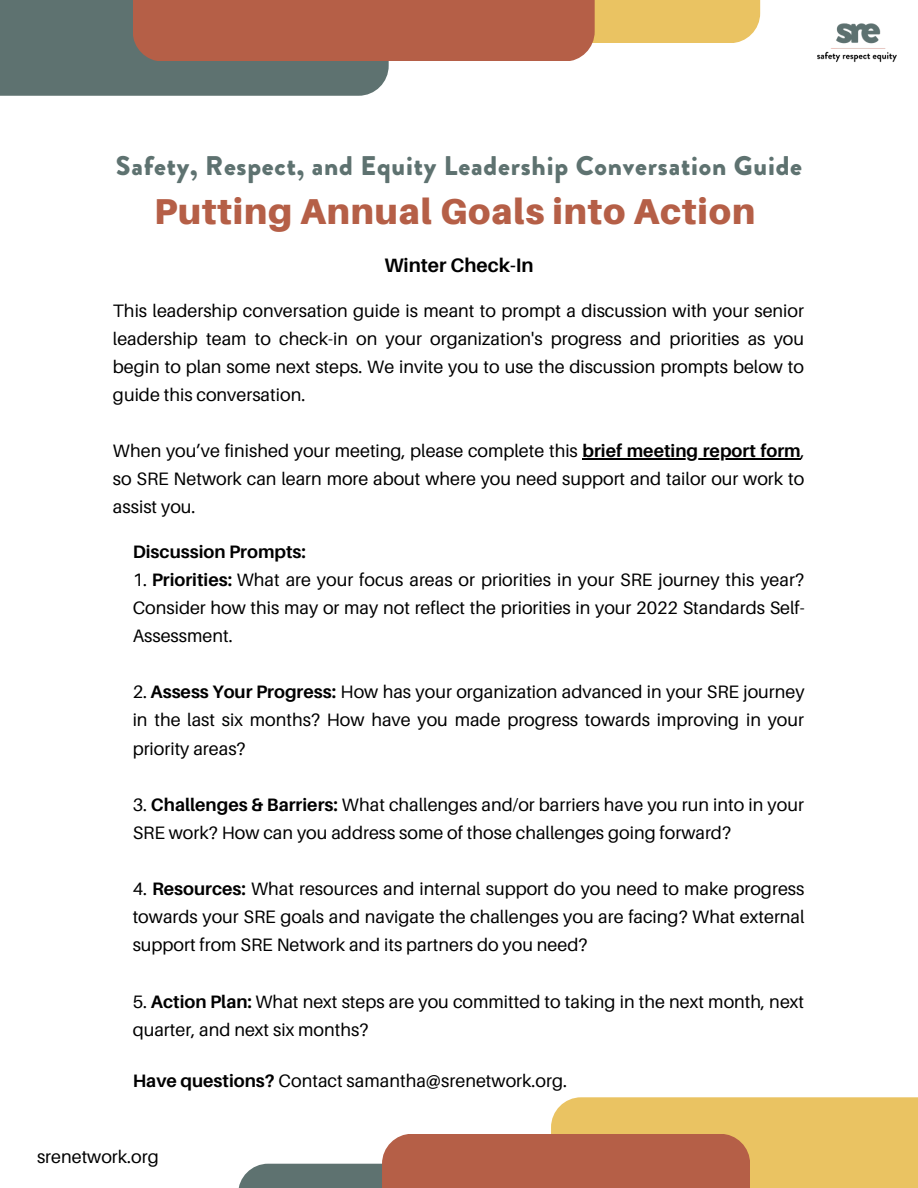
<style>
.page{position:relative;width:918px;height:1188px;background:#fff}
.page>*{position:absolute;margin:0;border:0;box-sizing:border-box;transform-origin:0 0}
.t1{font:900 36px "Aileron";letter-spacing:.025em;color:#b55f47}
.t2{font:900 27px "Brandon Grotesque";letter-spacing:.03em;color:#5e7270}
.t3{font:700 19.5px "Aileron";color:#000}
.t4{font:18px/28.2px "Aileron";color:#000;text-align:justify}
.t5{font:700 18px "Aileron";color:#000}
.s1{font-weight:700}
</style>
<div class="page">
<hr style="left:582px;top:458px;width:219px;height:1px;background:#000">
<div style="left:298px;top:0;width:462px;height:43px;background:#eac362"></div>
<div style="left:0;top:0;width:389px;height:96px;background:#5e7270"></div>
<div style="left:133px;top:0;width:462px;height:61px;background:#b55f47"></div>
<div style="left:238px;top:1164px;width:462px;height:24px;background:#5e7270"></div>
<div style="left:551px;top:1097px;width:367px;height:91px;background:#eac362"></div>
<div style="left:382px;top:1134px;width:368px;height:54px;background:#b55f47"></div>
<img style="left:817px;top:23px;width:80px;height:39px">
<h2 class="t2" style="left:116px;top:146px;width:688px">Safety, Respect, and Equity Leadership Conversation Guide</h2>
<h1 class="t1" style="left:154px;top:189px;width:602px">Putting Annual Goals into Action</h1>
<p class="t3" style="left:384px;top:253px;width:151px">Winter Check-In</p>
<p class="t4" style="left:113px;top:296px;width:693px">This leadership conversation guide is meant to prompt a discussion with your senior leadership team to check-in on your organization's progress and priorities as you begin to plan some next steps. We invite you to use the discussion prompts below to guide this conversation.</p>
<p class="t4" style="left:113px;top:436px;width:693px">When you’ve finished your meeting, please complete this <span class="s1">brief meeting report form</span>, so SRE Network can learn more about where you need support and tailor our work to assist you.</p>
<p class="t5" style="left:133px;top:540px;width:175px">Discussion Prompts:</p>
<p class="t4" style="left:133px;top:565px;width:674px">1. <span class="s1">Priorities:</span> What are your focus areas or priorities in your SRE journey this year?<br>Consider how this may or may not reflect the priorities in your 2022 Standards Self-Assessment.</p>
<p class="t4" style="left:133px;top:678px;width:674px">2. <span class="s1">Assess Your Progress:</span> How has your organization advanced in your SRE journey in the last six months? How have you made progress towards improving in your priority areas?</p>
<p class="t4" style="left:133px;top:790px;width:673px">3. <span class="s1">Challenges &amp; Barriers:</span> What challenges and/or barriers have you run into in your<br>SRE work? How can you address some of those challenges going forward?</p>
<p class="t4" style="left:133px;top:874px;width:673px">4. <span class="s1">Resources:</span> What resources and internal support do you need to make progress towards your SRE goals and navigate the challenges you are facing? What external support from SRE Network and its partners do you need?</p>
<p class="t4" style="left:133px;top:987px;width:673px">5. <span class="s1">Action Plan:</span> What next steps are you committed to taking in the next month, next quarter, and next six months?</p>
<p class="t4" style="left:133px;top:1066px;width:436px"><span class="s1">Have questions?</span> Contact samantha@srenetwork.org.</p>
<p class="t4" style="left:37px;top:1142px;width:123px">srenetwork.org</p>
</div>
